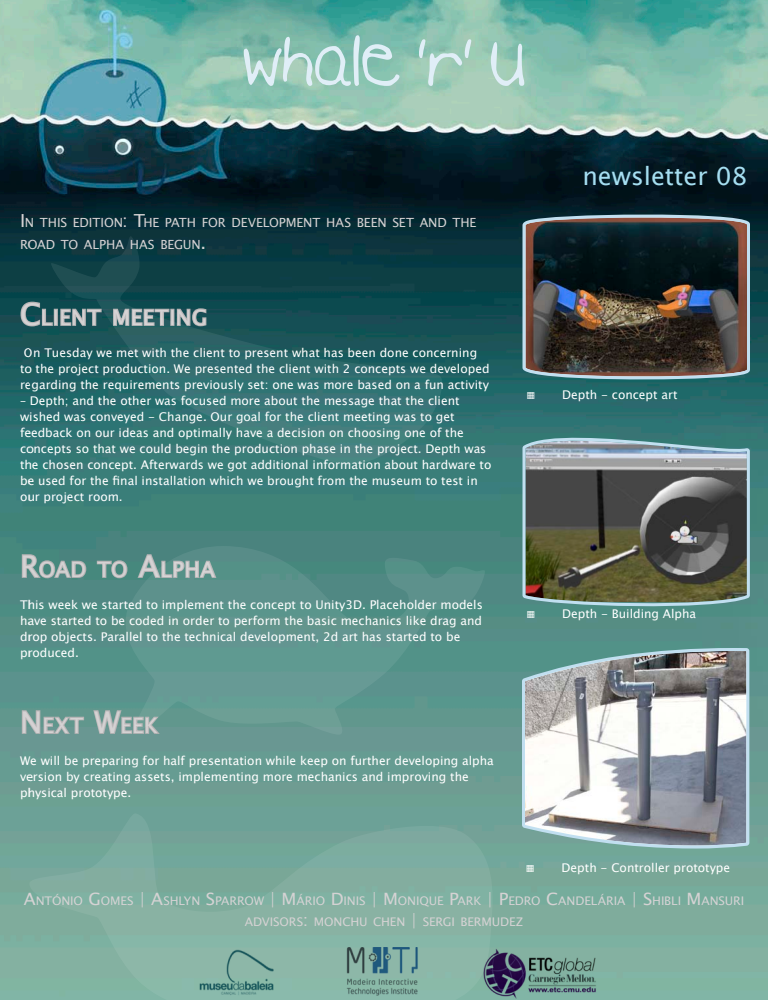
<style>
.page{position:relative;width:768px;height:1000px;background:#fff}
.page>*{position:absolute;margin:0;border:0;box-sizing:border-box;transform-origin:0 0}
.t1{font:68px "MTF Becki";color:#e0eef7}
.t2{font:25px "Lucida Sans Unicode";color:#a5def1}
.t3{font:21px "Lucida Sans Unicode";letter-spacing:.03em;color:#d5d2d3}
.t4{font:12.6px/21.6px "Lucida Sans Unicode";letter-spacing:-.01em;color:#d5d2d3}
.t5{font:12px/16px "Lucida Sans Unicode";color:#fff}
.t6{font:11.9px/20.4px "Lucida Sans Unicode";letter-spacing:-.01em;color:#d5d2d3;text-align:center}
.s1{font-size:18px}
.s2{font-size:30px}
.s3{font-size:17px}
</style>
<div class="page">
<img style="left:0;top:0;width:768px;height:1000px">
<svg style="left:20px;top:301px;width:30px;height:27px"></svg>
<svg style="left:21px;top:553px;width:66px;height:27px;background:#739893"></svg>
<svg style="left:96px;top:559px;width:22px;height:20px"></svg>
<svg style="left:21px;top:709px;width:64px;height:27px;background:#81a19c"></svg>
<svg style="left:92px;top:707px;width:70px;height:30px"></svg>
<img style="left:494px;top:948px;width:105px;height:50px">
<svg style="left:118px;top:546px;width:368px;height:189px;background:#5d938c"></svg>
<svg style="left:29px;top:813px;width:465px;height:187px;background:#7eac9f"></svg>
<svg style="left:50px;top:236px;width:397px;height:229px;background:#255e61"></svg>
<img style="left:521px;top:209px;width:232px;height:175px">
<svg style="left:520px;top:435px;width:232px;height:174px;background:#626a61"></svg>
<svg style="left:520px;top:646px;width:231px;height:204px"></svg>
<h1 class="t1" style="left:242px;top:21px;width:285px">whale ‘r’ u</h1>
<p class="t4" style="left:20px;top:212px;width:458px"><span class="s1">I</span>N THIS EDITION<span class="s1">: T</span>HE PATH FOR DEVELOPMENT HAS BEEN SET AND THE<br>ROAD TO ALPHA HAS BEGUN<span class="s1">.</span></p>
<h2 class="t2" style="left:582px;top:156px;width:166px">newsletter 08</h2>
<h3 class="t3" style="left:20px;top:301px;width:189px"><span class="s2">C</span>LI ENT MEETI NG</h3>
<p class="t5" style="left:20px;top:345px;width:471px;text-indent:4px">On Tuesday we met with the client to present what has been done concerning to the project production. We presented the client with 2 concepts we developed regarding the requirements previously set: one was more based on a fun activity</p>
<p class="t5" style="left:20px;top:393px;width:473px">– Depth; and the other was focused more about the message that the client wished was conveyed - Change. Our goal for the client meeting was to get feedback on our ideas and optimally have a decision on choosing one of the concepts so that we could begin the production phase in the project. Depth was the chosen concept. Afterwards we got additional information about hardware to be used for the final installation which we brought from the museum to test in our project room.</p>
<h3 class="t3" style="left:20px;top:553px;width:197px"><span class="s2">R</span>OAD TO <span class="s2">A</span>LPHA</h3>
<p class="t5" style="left:20px;top:597px;width:464px">This week we started to implement the concept to Unity3D. Placeholder models have started to be coded in order to perform the basic mechanics like drag and drop objects. Parallel to the technical development, 2d art has started to be produced.</p>
<h3 class="t3" style="left:20px;top:709px;width:139px"><span class="s2">N</span> EXT <span class="s2">W</span>EEK</h3>
<p class="t5" style="left:20px;top:753px;width:475px">We will be preparing for half presentation while keep on further developing alpha version by creating assets, implementing more mechanics and improving the physical prototype.</p>
<p class="t5" style="left:526px;top:387px;width:11px">▦</p>
<p class="t5" style="left:562px;top:387px;width:117px">Depth - concept art</p>
<p class="t5" style="left:526px;top:606px;width:11px">▦</p>
<p class="t5" style="left:562px;top:606px;width:136px">Depth - Building Alpha</p>
<p class="t5" style="left:526px;top:859px;width:11px">▦</p>
<p class="t5" style="left:562px;top:859px;width:170px">Depth - Controller prototype</p>
<p class="t6" style="left:24px;top:891px;width:720px"><span class="s3">A</span>NTÓNIO <span class="s3">G</span>OMES <span class="s3">| A</span>SHLYN <span class="s3">S</span>PARROW <span class="s3">| M</span>ÁRIO <span class="s3">D</span> I NIS <span class="s3">| M</span> ONIQUE <span class="s3">P</span>ARK <span class="s3">| P</span>EDRO <span class="s3">C</span>ANDELÁRIA <span class="s3">| S</span>HI BLI <span class="s3">M</span>ANSURI<br>ADVISORS<span class="s3">:</span> MONCHU CHEN <span class="s3">|</span> SERGI BERMUDEZ</p>
</div>
